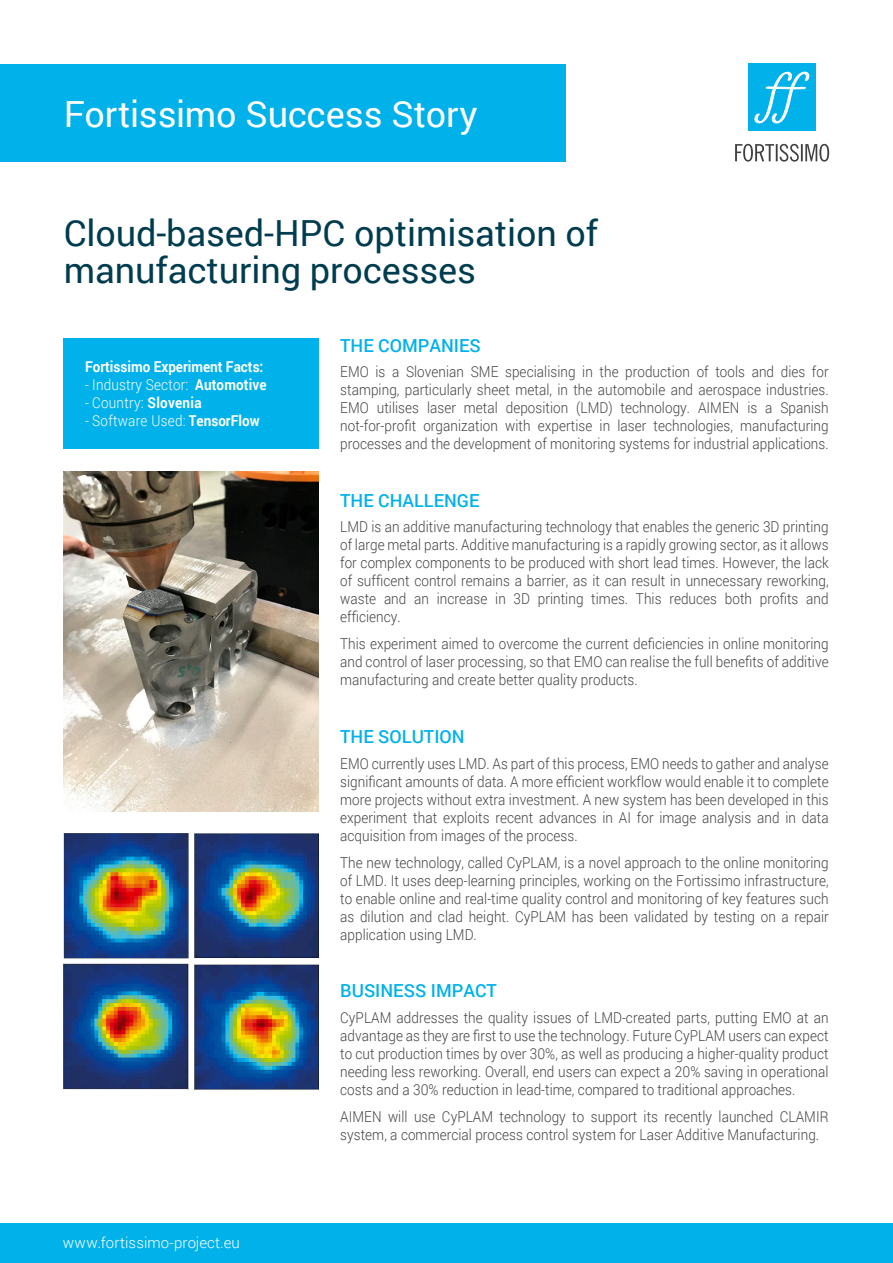
<style>
.page{position:relative;width:893px;height:1263px;background:#fff}
.page>*{position:absolute;margin:0;border:0;box-sizing:border-box;transform-origin:0 0}
.t1{font:36px/37.5px "Roboto";letter-spacing:-.005em;color:#003c4f}
.t2{font:36px "Roboto";letter-spacing:-.005em;color:#fff}
.t3{font:500 18px "Roboto";color:#00b1ea}
.t4{font:300 15px/18px "Roboto";letter-spacing:.005em;color:#424343;text-align:justify;scale:.9 1}
.t5{font:300 15px "Roboto";letter-spacing:.015em;color:#fff;scale:.9 1}
.t6{font:700 15px "Roboto";color:#fff;scale:.9 1}
.t7{font:300 15px "Roboto";letter-spacing:.015em;color:#fff}
.s1{font-weight:700}
</style>
<div class="page">
<div style="left:0;top:64px;width:566px;height:98px;background:#00b1ea"></div>
<div style="left:748px;top:64px;width:68px;height:67px;background:#00b1ea"></div>
<svg style="left:735px;top:144px;width:94px;height:18px"></svg>
<svg style="left:754px;top:71px;width:56px;height:52px"></svg>
<div style="left:64px;top:338px;width:255px;height:111px;background:#00b1ea"></div>
<div style="left:0;top:1224px;width:893px;height:39px;background:#00b1ea"></div>
<img style="left:64px;top:471px;width:255px;height:340px">
<img style="left:64px;top:834px;width:255px;height:255px">
<h1 class="t2" style="left:64px;top:88px;width:415px">Fortissimo Success Story</h1>
<h1 class="t1" style="left:64px;top:213px;width:536px">Cloud-based-HPC optimisation of manufacturing processes</h1>
<p class="t6" style="left:85px;top:356px;width:200px">Fortissimo Experiment Facts:</p>
<p class="t5" style="left:85px;top:374px;width:203px">- Industry Sector: <span class="s1">Automotive</span></p>
<p class="t5" style="left:85px;top:392px;width:131px">- Country: <span class="s1">Slovenia</span></p>
<p class="t5" style="left:85px;top:410px;width:195px">- Software Used: <span class="s1">TensorFlow</span></p>
<p class="t7" style="left:63px;top:1232px;width:179px">www.fortissimo-project.eu</p>
<p class="t3" style="left:340px;top:333px;width:142px">THE COMPANIES</p>
<p class="t4" style="left:340px;top:362px;width:544px">EMO is a Slovenian SME specialising in the production of tools and dies for stamping, particularly sheet metal, in the automobile and aerospace industries.<br>EMO utilises laser metal deposition (LMD) technology. AIMEN is a Spanish not-for-profit organization with expertise in laser technologies, manufacturing processes and the development of monitoring systems for industrial applications.</p>
<p class="t3" style="left:340px;top:488px;width:141px">THE CHALLENGE</p>
<p class="t4" style="left:340px;top:518px;width:544px">LMD is an additive manufacturing technology that enables the generic 3D printing of large metal parts. Additive manufacturing is a rapidly growing sector, as it allows for complex components to be produced with short lead times. However, the lack of sufficent control remains a barrier, as it can result in unnecessary reworking, waste and an increase in 3D printing times. This reduces both profits and efficiency.</p>
<p class="t4" style="left:340px;top:635px;width:544px">This experiment aimed to overcome the current deficiencies in online monitoring and control of laser processing, so that EMO can realise the full benefits of additive manufacturing and create better quality products.</p>
<p class="t3" style="left:340px;top:724px;width:126px">THE SOLUTION</p>
<p class="t4" style="left:340px;top:754px;width:544px">EMO currently uses LMD. As part of this process, EMO needs to gather and analyse significant amounts of data. A more efficient workflow would enable it to complete more projects without extra investment. A new system has been developed in this experiment that exploits recent advances in AI for image analysis and in data acquisition from images of the process.</p>
<p class="t4" style="left:340px;top:853px;width:544px">The new technology, called CyPLAM, is a novel approach to the online monitoring of LMD. It uses deep-learning principles, working on the Fortissimo infrastructure, to enable online and real-time quality control and monitoring of key features such as dilution and clad height. CyPLAM has been validated by testing on a repair application using LMD.</p>
<p class="t3" style="left:340px;top:978px;width:158px">BUSINESS IMPACT</p>
<p class="t4" style="left:340px;top:1008px;width:544px">CyPLAM addresses the quality issues of LMD-created parts, putting EMO at an advantage as they are first to use the technology. Future CyPLAM users can expect to cut production times by over 30%, as well as producing a higher-quality product needing less reworking. Overall, end users can expect a 20% saving in operational costs and a 30% reduction in lead-time, compared to traditional approaches.</p>
<p class="t4" style="left:340px;top:1107px;width:544px">AIMEN will use CyPLAM technology to support its recently launched CLAMIR system, a commercial process control system for Laser Additive Manufacturing.</p>
</div>
